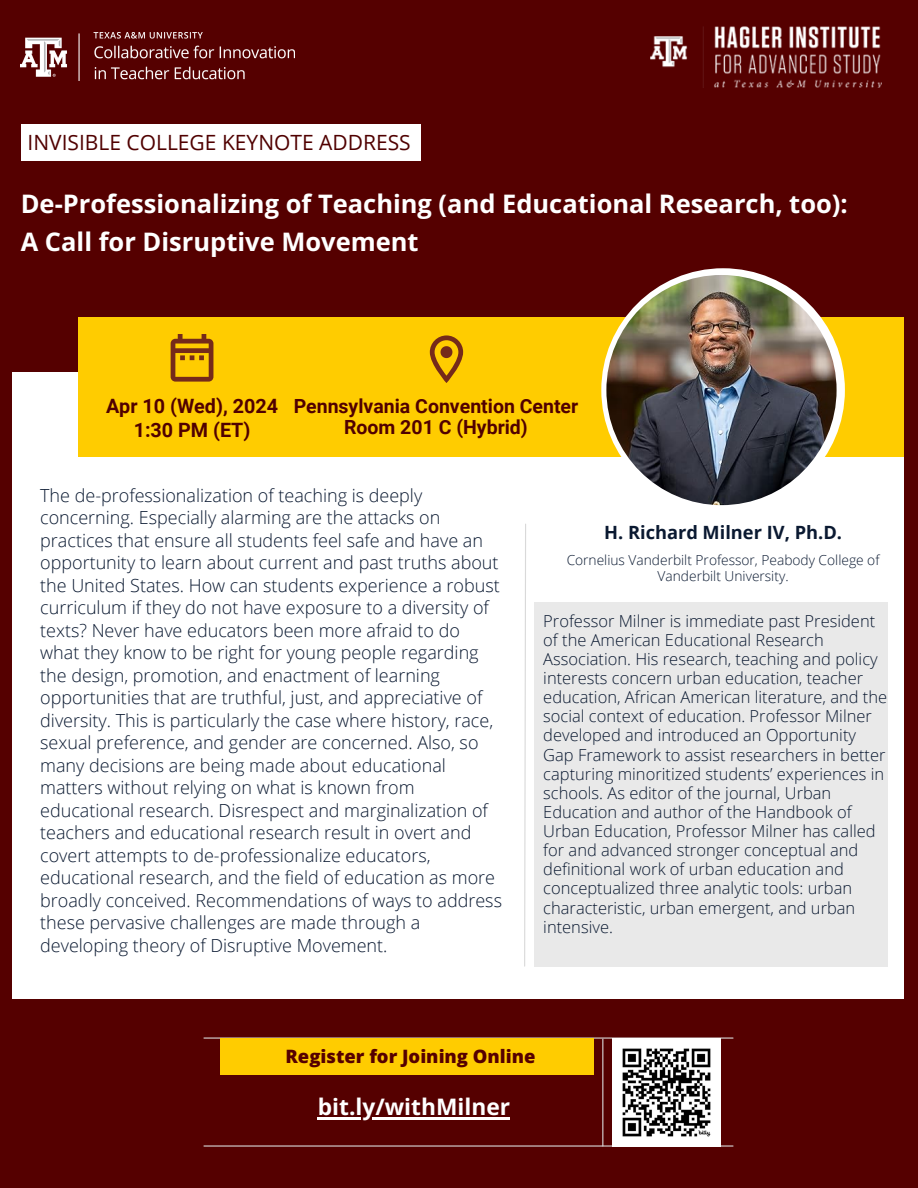
<style>
.page{position:relative;width:918px;height:1188px;background:#500}
.page>*{position:absolute;margin:0;border:0;box-sizing:border-box;transform-origin:0 0}
.t1{font:700 25.5px/38.2px "Open Sans";color:#fff}
.t2{font:700 22.8px "Open Sans";color:#fff}
.t3{font:21px "Open Sans";color:#500000}
.t4{font:700 19.8px/23.7px "Roboto";color:#500000;text-align:center}
.t5{font:700 19.5px/21.3px "Roboto";color:#500000;text-align:center}
.t6{font:800 18.45px "Open Sans";color:#500}
.t7{font:700 18.3px "Open Sans";color:#0a1931}
.t8{font:300 18px/22.5px "Open Sans";color:#0a1931}
.t9{font:300 16.5px/19.2px "Open Sans";color:#0a1931}
.t10{font:300 13.8px/16.6px "Open Sans";color:#0a1931;text-align:center}
</style>
<div class="page">
<div style="left:12px;top:372px;width:891px;height:627px;background:#fff"></div>
<div style="left:78px;top:317px;width:826px;height:139px;background:#fc0"></div>
<svg style="left:171px;top:334px;width:42px;height:47px"></svg>
<svg style="left:430px;top:335px;width:33px;height:48px"></svg>
<svg style="left:524px;top:523px;width:2px;height:444px"></svg>
<hr style="left:204px;top:1037px;width:529px;height:2px;background:#d9d9d9">
<hr style="left:204px;top:1145px;width:529px;height:2px;background:#d9d9d9">
<div style="left:220px;top:1039px;width:374px;height:36px;background:#fc0"></div>
<hr style="left:602px;top:1039px;width:1px;height:107px;background:#d9d9d9">
<img style="left:21px;top:33px;width:273px;height:48px">
<div style="left:601px;top:268px;width:244px;height:244px;background:#fff;border-radius:50%"></div>
<img style="left:606px;top:275px;width:231px;height:230px;border-radius:50%">
<div style="left:21px;top:124px;width:400px;height:37px;background:#fff"></div>
<img style="left:650px;top:26px;width:232px;height:61px">
<img style="left:612px;top:1038px;width:108px;height:108px">
<hr style="left:318px;top:1117px;width:192px;height:2px;background:#fff">
<div style="left:534px;top:602px;width:353px;height:365px;background:#e9e9e9"></div>
<h6 class="t3" style="left:28px;top:127px;width:385px">INVISIBLE COLLEGE KEYNOTE ADDRESS</h6>
<p class="t1" style="left:21px;top:184px;width:829px">De-Professionalizing of Teaching (and Educational Research, too):<br>A Call for Disruptive Movement</p>
<h4 class="t4" style="left:106px;top:395px;width:174px">Apr 10 (Wed), 2024<br>1:30 PM (ET)</h4>
<h4 class="t5" style="left:294px;top:395px;width:286px">Pennsylvania Convention Center<br>Room 201 C (Hybrid)</h4>
<p class="t8" style="left:40px;top:483px;width:463px">The de-professionalization of teaching is deeply concerning. Especially alarming are the attacks on practices that ensure all students feel safe and have an opportunity to learn about current and past truths about the United States. How can students experience a robust curriculum if they do not have exposure to a diversity of texts? Never have educators been more afraid to do what they know to be right for young people regarding the design, promotion, and enactment of learning opportunities that are truthful, just, and appreciative of diversity. This is particularly the case where history, race, sexual preference, and gender are concerned. Also, so many decisions are being made about educational matters without relying on what is known from educational research. Disrespect and marginalization of teachers and educational research result in overt and covert attempts to de-professionalize educators, educational research, and the field of education as more broadly conceived. Recommendations of ways to address these pervasive challenges are made through a developing theory of Disruptive Movement.</p>
<h5 class="t7" style="left:604px;top:519px;width:239px">H. Richard Milner IV, Ph.D.</h5>
<h4 class="t10" style="left:567px;top:551px;width:314px">Cornelius Vanderbilt Professor, Peabody College of<br>Vanderbilt University.</h4>
<p class="t9" style="left:543px;top:611px;width:345px">Professor Milner is immediate past President of the American Educational Research Association. His research, teaching and policy interests concern urban education, teacher education, African American literature, and the social context of education. Professor Milner developed and introduced an Opportunity Gap Framework to assist researchers in better capturing minoritized students’ experiences in schools. As editor of the journal, Urban Education and author of the Handbook of Urban Education, Professor Milner has called for and advanced stronger conceptual and definitional work of urban education and conceptualized three analytic tools: urban characteristic, urban emergent, and urban intensive.</p>
<p class="t6" style="left:286px;top:1043px;width:252px">Register for Joining Online</p>
<p class="t2" style="left:318px;top:1091px;width:194px">bit.ly/withMilner</p>
</div>
